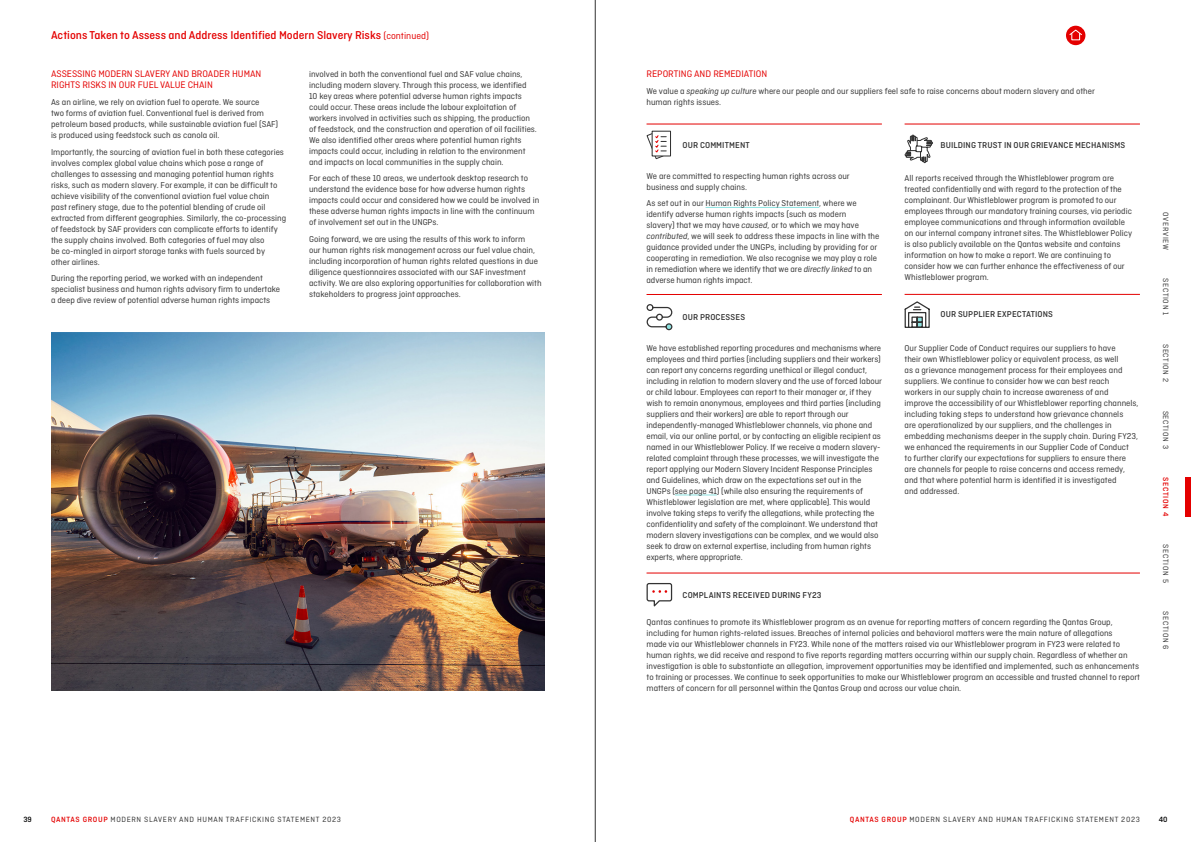
<style>
.page{position:relative;width:1191px;height:842px;background:#fff}
.page>*{position:absolute;margin:0;border:0;box-sizing:border-box;transform-origin:0 0}
.t1{font:500 12px "Ciutadella";color:#e40000}
.t2{font:10px/11px "Ciutadella";color:#e40000}
.t3{font:9px/11px "Ciutadella";color:#323232}
.t4{font:500 9px "Ciutadella";letter-spacing:.01em;color:#323232}
.t5{font:8px "Ciutadella";letter-spacing:.08em;color:#323232}
.t6{font:500 8px "Ciutadella";letter-spacing:.08em;color:#e40000}
.t7{font:500 8px "Ciutadella";color:#000}
.s1{font-weight:400;font-size:10px}
.s2{font-style:italic}
.s3{font-weight:500;color:#e40000}
</style>
<div class="page">
<hr style="left:705px;top:207px;width:114px;height:1px;background:#8de2e0">
<hr style="left:675px;top:495px;width:42px;height:1px;background:#8de2e0">
<div style="left:651px;top:131px;width:20px;height:25px;background:#fff;border:1px solid #333"></div>
<svg style="left:646px;top:132px;width:20px;height:28px"></svg>
<svg style="left:646px;top:304px;width:27px;height:24px"></svg>
<div style="left:665px;top:323px;width:7px;height:7px;background:#8de2e0;border:1px solid #333;border-radius:50%"></div>
<svg style="left:904px;top:134px;width:29px;height:30px"></svg>
<hr style="left:904px;top:294px;width:236px;height:1px;background:#e40000">
<svg style="left:904px;top:301px;width:26px;height:27px"></svg>
<hr style="left:646px;top:124px;width:236px;height:1px;background:#e40000">
<hr style="left:904px;top:124px;width:236px;height:1px;background:#e40000">
<hr style="left:646px;top:294px;width:236px;height:1px;background:#e40000">
<svg style="left:646px;top:583px;width:27px;height:24px"></svg>
<hr style="left:646px;top:572px;width:494px;height:1px;background:#e40000">
<img style="left:51px;top:333px;width:493px;height:358px">
<div style="left:1185px;top:477px;width:6px;height:39px;background:#e40000"></div>
<svg style="left:1066px;top:26px;width:19px;height:19px"></svg>
<svg style="left:1069px;top:29px;width:13px;height:6px"></svg>
<div style="left:1071px;top:33px;width:9px;height:7px;border:1px solid #fff"></div>
<hr style="left:595px;top:0;width:1px;height:842px;background:#323232">
<h1 class="t1" style="left:51px;top:29px;width:379px">Actions Taken to Assess and Address Identified Modern Slavery Risks <span class="s1">(continued)</span></h1>
<p class="t2" style="left:51px;top:69px;width:212px">ASSESSING MODERN SLAVERY AND BROADER HUMAN<br>RIGHTS RISKS IN OUR FUEL VALUE CHAIN</p>
<p class="t3" style="left:51px;top:97px;width:229px">As an airline, we rely on aviation fuel to operate. We source<br>two forms of aviation fuel. Conventional fuel is derived from petroleum based products, while sustainable aviation fuel (SAF) is produced using feedstock such as canola oil.</p>
<p class="t3" style="left:51px;top:146px;width:237px">Importantly, the sourcing of aviation fuel in both these categories involves complex global value chains which pose a range of challenges to assessing and managing potential human rights risks, such as modern slavery. For example, it can be difficult to achieve visibility of the conventional aviation fuel value chain past refinery stage, due to the potential blending of crude oil extracted from different geographies. Similarly, the co-processing of feedstock by SAF providers can complicate efforts to identify the supply chains involved. Both categories of fuel may also<br>be co-mingled in airport storage tanks with fuels sourced by<br>other airlines.</p>
<p class="t3" style="left:51px;top:273px;width:231px">During the reporting period, we worked with an independent specialist business and human rights advisory firm to undertake a deep dive review of potential adverse human rights impacts</p>
<p class="t3" style="left:309px;top:68px;width:229px">involved in both the conventional fuel and SAF value chains, including modern slavery. Through this process, we identified 10 key areas where potential adverse human rights impacts could occur. These areas include the labour exploitation of workers involved in activities such as shipping, the production of feedstock, and the construction and operation of oil facilities.<br>We also identified other areas where potential human rights impacts could occur, including in relation to the environment and impacts on local communities in the supply chain.</p>
<p class="t3" style="left:309px;top:173px;width:232px">For each of these 10 areas, we undertook desktop research to understand the evidence base for how adverse human rights impacts could occur and considered how we could be involved in these adverse human rights impacts in line with the continuum of involvement set out in the UNGPs.</p>
<p class="t3" style="left:309px;top:234px;width:234px">Going forward, we are using the results of this work to inform<br>our human rights risk management across our fuel value chain, including incorporation of human rights related questions in due diligence questionnaires associated with our SAF investment activity. We are also exploring opportunities for collaboration with stakeholders to progress joint approaches.</p>
<p class="t2" style="left:646px;top:69px;width:122px">REPORTING AND REMEDIATION</p>
<p class="t3" style="left:646px;top:86px;width:450px">We value a <span class="s2">speaking up culture</span> where our people and our suppliers feel safe to raise concerns about modern slavery and other human rights issues.</p>
<p class="t4" style="left:682px;top:140px;width:69px">OUR COMMITMENT</p>
<p class="t3" style="left:646px;top:170px;width:205px">We are committed to respecting human rights across our business and supply chains.</p>
<p class="t3" style="left:646px;top:198px;width:234px">As set out in our Human Rights Policy Statement, where we identify adverse human rights impacts (such as modern<br>slavery) that we may have <span class="s2">caused</span>, or to which we may have <span class="s2">contributed</span>, we will seek to address these impacts in line with the guidance provided under the UNGPs, including by providing for or cooperating in remediation. We also recognise we may play a role in remediation where we identify that we are <span class="s2">directly linked</span> to an adverse human rights impact.</p>
<p class="t4" style="left:682px;top:312px;width:64px">OUR PROCESSES</p>
<p class="t3" style="left:646px;top:342px;width:237px">We have established reporting procedures and mechanisms where employees and third parties (including suppliers and their workers) can report any concerns regarding unethical or illegal conduct, including in relation to modern slavery and the use of forced labour or child labour. Employees can report to their manager or, if they wish to remain anonymous, employees and third parties (including suppliers and their workers) are able to report through our independently-managed Whistleblower channels, via phone and email, via our online portal, or by contacting an eligible recipient as named in our Whistleblower Policy. If we receive a modern slavery&shy;related complaint through these processes, we will investigate the report applying our Modern Slavery Incident Response Principles and Guidelines, which draw on the expectations set out in the UNGPs (see page 41) (while also ensuring the requirements of Whistleblower legislation are met, where applicable). This would involve taking steps to verify the allegations, while protecting the confidentiality and safety of the complainant. We understand that modern slavery investigations can be complex, and we would also seek to draw on external expertise, including from human rights experts, where appropriate.</p>
<p class="t4" style="left:940px;top:140px;width:186px">BUILDING TRUST IN OUR GRIEVANCE MECHANISMS</p>
<p class="t3" style="left:904px;top:173px;width:229px">All reports received through the Whistleblower program are treated confidentially and with regard to the protection of the complainant. Our Whistleblower program is promoted to our employees through our mandatory training courses, via periodic employee communications and through information available on our internal company intranet sites. The Whistleblower Policy is also publicly available on the Qantas website and contains information on how to make a report. We are continuing to consider how we can further enhance the effectiveness of our Whistleblower program.</p>
<p class="t4" style="left:940px;top:309px;width:114px">OUR SUPPLIER EXPECTATIONS</p>
<p class="t3" style="left:904px;top:342px;width:235px">Our Supplier Code of Conduct requires our suppliers to have<br>their own Whistleblower policy or equivalent process, as well<br>as a grievance management process for their employees and suppliers. We continue to consider how we can best reach workers in our supply chain to increase awareness of and improve the accessibility of our Whistleblower reporting channels, including taking steps to understand how grievance channels<br>are operationalized by our suppliers, and the challenges in embedding mechanisms deeper in the supply chain. During FY23, we enhanced the requirements in our Supplier Code of Conduct<br>to further clarify our expectations for suppliers to ensure there are channels for people to raise concerns and access remedy, and that where potential harm is identified it is investigated<br>and addressed.</p>
<p class="t4" style="left:682px;top:590px;width:141px">COMPLAINTS RECEIVED DURING FY23</p>
<p class="t3" style="left:646px;top:616px;width:495px">Qantas continues to promote its Whistleblower program as an avenue for reporting matters of concern regarding the Qantas Group, including for human rights-related issues. Breaches of internal policies and behavioral matters were the main nature of allegations<br>made via our Whistleblower channels in FY23. While none of the matters raised via our Whistleblower program in FY23 were related to human rights, we did receive and respond to five reports regarding matters occurring within our supply chain. Regardless of whether an investigation is able to substantiate an allegation, improvement opportunities may be identified and implemented, such as enhancements to training or processes. We continue to seek opportunities to make our Whistleblower program an accessible and trusted channel to report matters of concern for all personnel within the Qantas Group and across our value chain.</p>
<p class="t5" style="left:1170px;top:212px;width:39px;rotate:90deg">OVERVIEW</p>
<p class="t5" style="left:1170px;top:278px;width:39px;rotate:90deg">SECTION 1</p>
<p class="t5" style="left:1170px;top:344px;width:40px;rotate:90deg">SECTION 2</p>
<p class="t5" style="left:1170px;top:410px;width:40px;rotate:90deg">SECTION 3</p>
<p class="t6" style="left:1170px;top:477px;width:40px;rotate:90deg">SECTION 4</p>
<p class="t5" style="left:1170px;top:544px;width:40px;rotate:90deg">SECTION 5</p>
<p class="t5" style="left:1170px;top:611px;width:40px;rotate:90deg">SECTION 6</p>
<p class="t7" style="left:23px;top:815px;width:10px">39</p>
<p class="t5" style="left:51px;top:815px;width:291px"><span class="s3">QANTAS GROUP</span> MODERN SLAVERY AND HUMAN TRAFFICKING STATEMENT 2023</p>
<p class="t5" style="left:850px;top:815px;width:291px"><span class="s3">QANTAS GROUP</span> MODERN SLAVERY AND HUMAN TRAFFICKING STATEMENT 2023</p>
<p class="t7" style="left:1158px;top:815px;width:10px">40</p>
</div>
